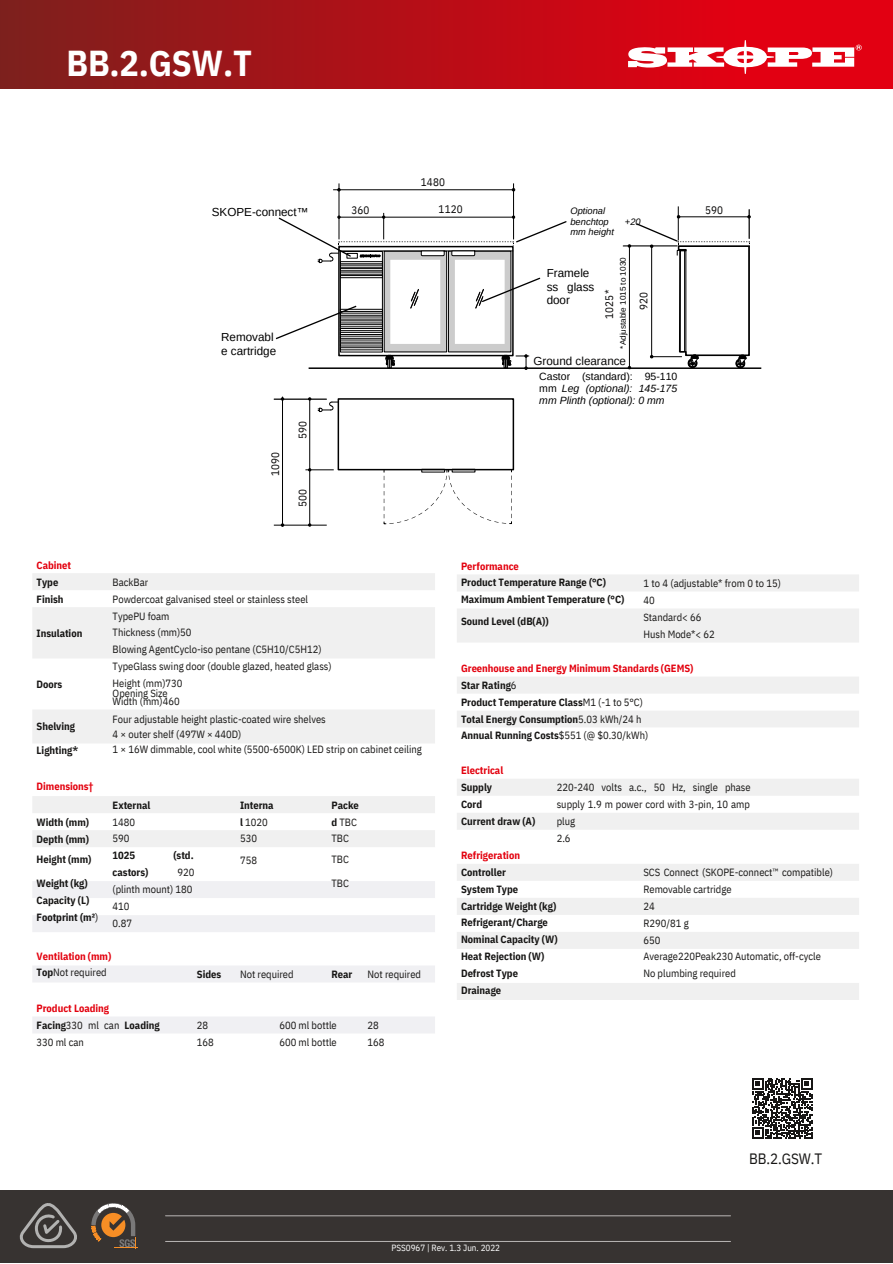
<style>
.page{position:relative;width:893px;height:1264px;background:#fff}
.page>*{position:absolute;margin:0;border:0;box-sizing:border-box;transform-origin:0 0}
.t1{font:700 36px "IBM Plex Sans Cond";color:#fff}
.t2{font:15px "IBM Plex Sans Cond";color:#171615}
.t3{font:11.7px/13.5px "Arimo";color:#000}
.t4{font:11.7px "Arimo";color:#070606}
.t5{font:10.95px "IBM Plex Sans Cond";letter-spacing:.015em;color:#070606}
.t6{font:10.5px/16.8px "IBM Plex Sans Cond";color:#171615}
.t7{font:700 10.5px/16.8px "IBM Plex Sans Cond";color:#171615}
.t8{font:700 10.5px/15.8px "IBM Plex Sans Cond";color:#e3000e}
.t9{font:italic 10.5px/12.3px "Arimo";color:#000;text-align:justify}
.t10{font:italic 9.3px/10.1px "Arimo";color:#000}
.t11{font:9px "IBM Plex Sans Cond";color:#fff}
.t12{font:8.1px "Arimo";color:#000}
.s1{font-style:normal}
.s2{font-weight:400}
.s3{color:#171615}
.s4{font-weight:400;color:#171615}
.s5{font-weight:700;color:#e3000e}
.s6{font-weight:700}
.s7{color:#e3000e}
</style>
<div class="page">
<div style="left:32px;top:573px;width:403px;height:17px;background:#f0f0f0"></div>
<svg style="left:32px;top:607px;width:403px;height:136px;fill:#f0f0f0"></svg>
<svg style="left:32px;top:796px;width:403px;height:51px"></svg>
<svg style="left:32px;top:881px;width:403px;height:51px"></svg>
<svg style="left:32px;top:966px;width:403px;height:67px"></svg>
<div style="left:337px;top:398px;width:177px;height:72px;border:2px solid #000"></div>
<svg style="left:318px;top:401px;width:20px;height:11px"></svg>
<hr style="left:274px;top:399px;width:53px;height:1px;background:#000">
<hr style="left:309px;top:399px;width:1px;height:126px;background:#000">
<svg style="left:305px;top:468px;width:29px;height:3px"></svg>
<hr style="left:274px;top:525px;width:53px;height:1px;background:#000">
<hr style="left:282px;top:396px;width:1px;height:129px;background:#000">
<svg style="left:383px;top:469px;width:129px;height:55px"></svg>
<hr style="left:513px;top:183px;width:1px;height:56px;background:#000">
<hr style="left:338px;top:183px;width:1px;height:56px;background:#000">
<hr style="left:333px;top:189px;width:180px;height:1px;background:#000">
<hr style="left:748px;top:209px;width:1px;height:30px;background:#000">
<hr style="left:678px;top:206px;width:1px;height:34px;background:#000">
<hr style="left:308px;top:367px;width:453px;height:2px;background:#000">
<hr style="left:623px;top:246px;width:54px;height:1px;background:#000">
<svg style="left:627px;top:215px;width:123px;height:154px"></svg>
<svg style="left:275px;top:213px;width:292px;height:157px"></svg>
<svg style="left:752px;top:1078px;width:60px;height:60px"></svg>
<div style="left:0;top:1190px;width:892px;height:72px;background:#373331"></div>
<hr style="left:165px;top:1215px;width:565px;height:1px;background:#b9b6b5">
<hr style="left:165px;top:1240px;width:565px;height:1px;background:#b9b6b5">
<svg style="left:19px;top:1203px;width:58px;height:46px"></svg>
<svg style="left:91px;top:1203px;width:47px;height:45px"></svg>
<div style="left:457px;top:575px;width:402px;height:16px;background:#f0f0f0"></div>
<div style="left:457px;top:609px;width:402px;height:33px;background:#f0f0f0"></div>
<svg style="left:457px;top:677px;width:402px;height:323px"></svg>
<svg style="left:457px;top:727px;width:402px;height:17px"></svg>
<div style="left:0;top:0;width:892px;height:88px;background:linear-gradient(to right,#801f1d,#f00011)"></div>
<svg style="left:628px;top:40px;width:233px;height:34px"></svg>
<h1 class="t1" style="left:67px;top:39px;width:187px">BB.2.GSW.T</h1>
<p class="t3" style="left:212px;top:205px;width:98px">SKOPE-connect™</p>
<p class="t5" style="left:351px;top:203px;width:20px">360</p>
<p class="t3" style="left:221px;top:331px;width:57px">Removabl e cartridge</p>
<p class="t5" style="left:268px;top:476px;width:26px;rotate:-90deg">1090</p>
<p class="t5" style="left:295px;top:439px;width:20px;rotate:-90deg">590</p>
<p class="t5" style="left:295px;top:507px;width:20px;rotate:-90deg">500</p>
<p class="t5" style="left:421px;top:175px;width:26px">1480</p>
<p class="t5" style="left:438px;top:202px;width:26px">1120</p>
<p class="t5" style="left:705px;top:202px;width:20px">590</p>
<p class="t10" style="left:570px;top:206px;width:40px">Optional benchtop</p>
<p class="t10" style="left:625px;top:216px;width:17px">+20</p>
<p class="t10" style="left:570px;top:226px;width:45px">mm height</p>
<p class="t3" style="left:546px;top:267px;width:49px">Framele ss glass door</p>
<p class="t12" style="left:618px;top:348px;width:93px;rotate:-90deg">*Adjustable 1015 to 1030</p>
<p class="t5" style="left:602px;top:319px;width:30px;rotate:-90deg">1025*</p>
<p class="t5" style="left:636px;top:310px;width:20px;rotate:-90deg">920</p>
<p class="t4" style="left:533px;top:354px;width:94px">Ground clearance</p>
<p class="t9" style="left:539px;top:370px;width:140px"><span class="s1">Castor (standard): 95-110 mm</span> Leg (optional): 145-175 mm Plinth (optional): 0 mm</p>
<p class="t8" style="left:37px;top:557px;width:36px">Cabinet</p>
<p class="t7" style="left:37px;top:573px;width:29px">Type<br>Finish</p>
<p class="t7" style="left:37px;top:624px;width:47px">Insulation</p>
<p class="t7" style="left:37px;top:675px;width:27px">Doors</p>
<p class="t7" style="left:37px;top:717px;width:40px">Shelving</p>
<p class="t7" style="left:37px;top:742px;width:43px">Lighting*</p>
<p class="t6" style="left:113px;top:573px;width:220px">BackBar<br>Powdercoat galvanised steel or stainless steel<br>TypePU foam<br>Thickness (mm)50<br>Blowing AgentCyclo-iso pentane (C5H10/C5H12)<br>TypeGlass swing door (double glazed, heated glass)<br>Height (mm)730</p>
<p class="t6" style="left:113px;top:689px;width:68px;line-height:7.8px">Opening Size<br>Width (mm)460</p>
<p class="t6" style="left:113px;top:711px;width:215px;line-height:14.5px">Four adjustable height plastic-coated wire shelves<br>4 × outer shelf (497W × 440D)</p>
<p class="t6" style="left:113px;top:741px;width:311px">1 × 16W dimmable, cool white (5500-6500K) LED strip on cabinet ceiling</p>
<p class="t8" style="left:37px;top:778px;width:58px">Dimensions†</p>
<p class="t7" style="left:37px;top:813px;width:54px">Width (mm)<br>Depth (mm)</p>
<p class="t7" style="left:37px;top:850px;width:56px">Height (mm)</p>
<p class="t7" style="left:37px;top:875px;width:63px">Weight (kg)<br>Capacity (L)<br>Footprint (m²<span class="s2">)</span></p>
<p class="t8" style="left:37px;top:948px;width:76px">Ventilation (mm)<br><span class="s3">Top</span><span class="s4">Not required</span></p>
<p class="t6" style="left:37px;top:999px;width:125px"><span class="s5">Product Loading<br></span><span class="s6">Facing</span>330 ml can <span class="s6">Loading<br></span>330 ml can</p>
<p class="t7" style="left:113px;top:796px;width:39px">External</p>
<p class="t6" style="left:113px;top:813px;width:24px">1480<br>590</p>
<p class="t7" style="left:113px;top:846px;width:24px">1025</p>
<p class="t7" style="left:173px;top:846px;width:22px">(std.</p>
<p class="t7" style="left:113px;top:863px;width:37px">castors)</p>
<p class="t6" style="left:113px;top:863px;width:83px;text-indent:65px">920 (plinth mount) 180<br>410<br>0.87</p>
<p class="t7" style="left:197px;top:965px;width:26px">Sides</p>
<p class="t6" style="left:197px;top:1016px;width:18px">28<br>168</p>
<p class="t7" style="left:240px;top:796px;width:35px">Interna l <span class="s2">1020<br>530</span></p>
<p class="t6" style="left:240px;top:851px;width:18px">758</p>
<p class="t7" style="left:331px;top:796px;width:29px">Packe d <span class="s2">TBC<br>TBC</span></p>
<p class="t6" style="left:331px;top:850px;width:19px">TBC</p>
<p class="t6" style="left:331px;top:875px;width:19px">TBC</p>
<p class="t6" style="left:240px;top:965px;width:55px">Not required</p>
<p class="t7" style="left:331px;top:965px;width:22px">Rear</p>
<p class="t6" style="left:367px;top:965px;width:55px">Not required</p>
<p class="t6" style="left:279px;top:1016px;width:59px">600 ml bottle<br>600 ml bottle</p>
<p class="t6" style="left:367px;top:1016px;width:18px">28<br>168</p>
<p class="t8" style="left:461px;top:557px;width:59px">Performance</p>
<p class="t7" style="left:461px;top:574px;width:165px">Product Temperature Range (°C)<br>Maximum Ambient Temperature (°C)</p>
<p class="t7" style="left:461px;top:612px;width:89px">Sound Level (dB(A))</p>
<p class="t7" style="left:461px;top:659px;width:234px"><span class="s7">Greenhouse and Energy Minimum Standards (GEMS)<br></span>Star Rating<span class="s2">6<br></span>Product Temperature Class<span class="s2">M1 (-1 to 5°C)<br></span>Total Energy Consumption<span class="s2">5.03 kWh/24 h<br></span>Annual Running Costs<span class="s2">$551 (@ $0.30/kWh)</span></p>
<p class="t6" style="left:643px;top:574px;width:139px">1 to 4 (adjustable* from 0 to 15)<br>40<br>Standard&lt; 66<br>Hush Mode*&lt; 62</p>
<p class="t8" style="left:461px;top:762px;width:44px">Electrical</p>
<p class="t7" style="left:461px;top:778px;width:76px">Supply<br>Cord<br>Current draw (A)</p>
<p class="t8" style="left:461px;top:847px;width:60px">Refrigeration</p>
<p class="t7" style="left:461px;top:863px;width:98px">Controller<br>System Type<br>Cartridge Weight (kg)<br>Refrigerant/Charge<br>Nominal Capacity (W)<br>Heat Rejection (W)<br>Defrost Type<br>Drainage</p>
<p class="t6" style="left:556px;top:778px;width:195px">220-240 volts a.c., 50 Hz, single phase supply 1.9 m power cord with 3-pin, 10 amp plug<br>2.6</p>
<p class="t6" style="left:643px;top:863px;width:191px">SCS Connect (SKOPE-connect™ compatible)<br>Removable cartridge<br>24<br>R290/81 g<br>650<br>Average220Peak230 Automatic, off-cycle<br>No plumbing required</p>
<h2 class="t2" style="left:749px;top:1148px;width:75px">BB.2.GSW.T</h2>
<p class="t11" style="left:391px;top:1242px;width:110px">PSS0967 | Rev. 1.3 Jun. 2022</p>
</div>
